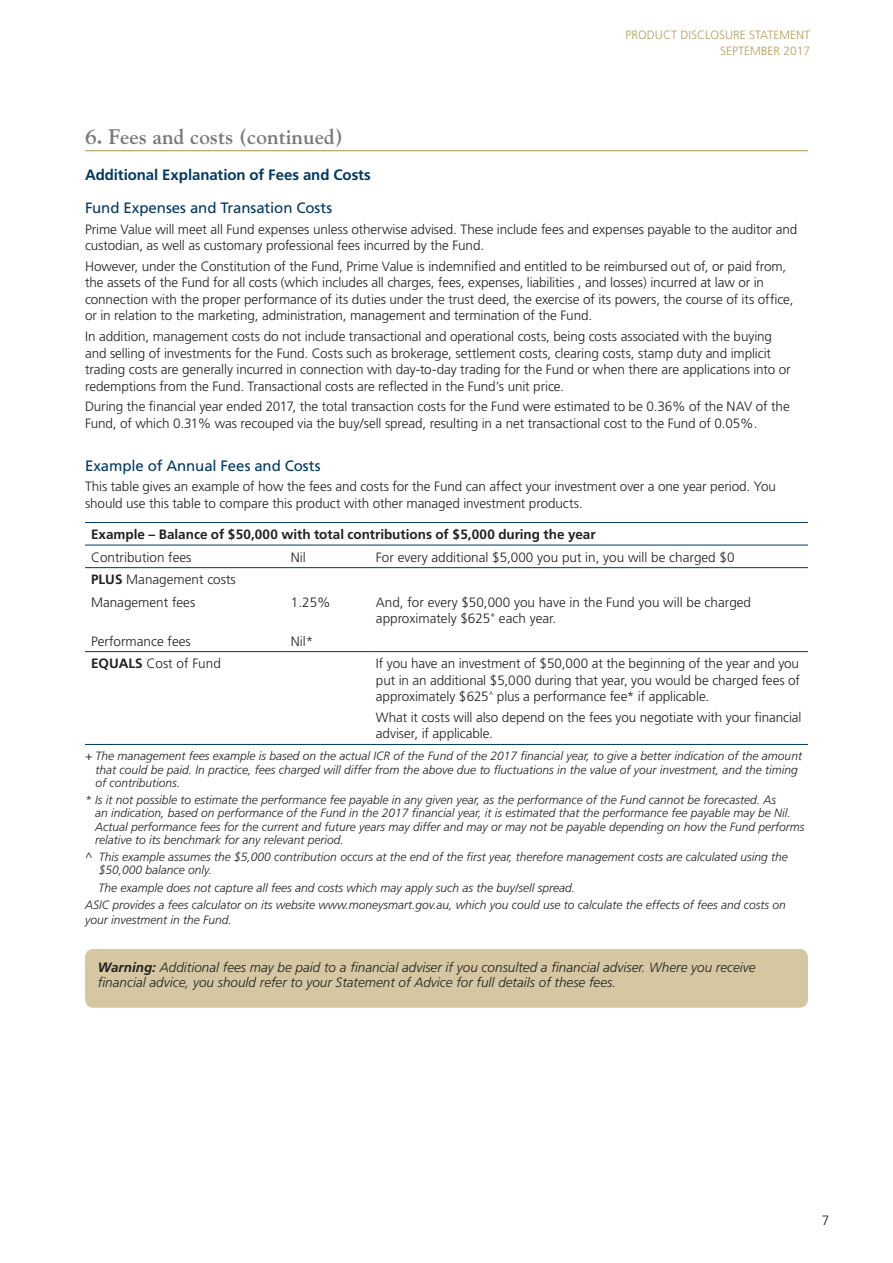
<style>
.page{position:relative;width:893px;height:1263px;background:#fff}
.page>*{position:absolute;margin:0;border:0;box-sizing:border-box;transform-origin:0 0}
.t1{font:700 21px "Goudy";color:#78797a}
.t2{font:15px "Frutiger";letter-spacing:-.005em;color:#003864}
.t3{font:700 15px "Frutiger";letter-spacing:-.005em;color:#003864}
.t4{font:300 13.5px/16.5px "Frutiger";letter-spacing:-.005em;color:#231f20}
.t5{font:italic 300 13.5px/14.9px "Frutiger";color:#231f20}
.t6{font:700 13.5px "Frutiger";color:#231f20}
.t7{font:italic 300 12px/13.2px "Frutiger";color:#231f20}
.t8{font:300 12px/16.2px "Frutiger";color:#b49e5a;text-align:right}
.s1{font-weight:700}
</style>
<div class="page">
<hr style="left:85px;top:150px;width:723px;height:1px;background:#b49e5a">
<hr style="left:85px;top:522px;width:200px;height:1px;background:#003864">
<hr style="left:285px;top:522px;width:85px;height:1px;background:#003864">
<hr style="left:370px;top:522px;width:438px;height:1px;background:#003864">
<hr style="left:85px;top:545px;width:200px;height:1px;background:#003864">
<hr style="left:285px;top:545px;width:85px;height:1px;background:#003864">
<hr style="left:370px;top:545px;width:438px;height:1px;background:#003864">
<hr style="left:85px;top:567px;width:200px;height:1px;background:#003864">
<hr style="left:285px;top:567px;width:85px;height:1px;background:#003864">
<hr style="left:370px;top:567px;width:438px;height:1px;background:#003864">
<hr style="left:85px;top:651px;width:200px;height:1px;background:#003864">
<hr style="left:285px;top:651px;width:85px;height:1px;background:#003864">
<hr style="left:370px;top:651px;width:438px;height:1px;background:#003864">
<hr style="left:85px;top:744px;width:200px;height:1px;background:#003864">
<hr style="left:285px;top:744px;width:85px;height:1px;background:#003864">
<hr style="left:370px;top:744px;width:438px;height:1px;background:#003864">
<div style="left:85px;top:949px;width:723px;height:59px;background:#d5c7a1;border-radius:9px"></div>
<p class="t8" style="left:626px;top:27px;width:186px">PRODUCT DISCLOSURE STATEMENT<br>SEPTEMBER 2017</p>
<h1 class="t1" style="left:85px;top:124px;width:259px">6. Fees and costs (continued)</h1>
<p class="t3" style="left:85px;top:166px;width:287px">Additional Explanation of Fees and Costs</p>
<p class="t2" style="left:85px;top:199px;width:249px">Fund Expenses and Transation Costs</p>
<p class="t4" style="left:85px;top:221px;width:714px">Prime Value will meet all Fund expenses unless otherwise advised. These include fees and expenses payable to the auditor and custodian, as well as customary professional fees incurred by the Fund.</p>
<p class="t4" style="left:85px;top:258px;width:710px">However, under the Constitution of the Fund, Prime Value is indemnified and entitled to be reimbursed out of, or paid from, the assets of the Fund for all costs (which includes all charges, fees, expenses, liabilities , and losses) incurred at law or in connection with the proper performance of its duties under the trust deed, the exercise of its powers, the course of its office, or in relation to the marketing, administration, management and termination of the Fund.</p>
<p class="t4" style="left:85px;top:328px;width:707px">In addition, management costs do not include transactional and operational costs, being costs associated with the buying and selling of investments for the Fund. Costs such as brokerage, settlement costs, clearing costs, stamp duty and implicit trading costs are generally incurred in connection with day-to-day trading for the Fund or when there are applications into or redemptions from the Fund. Transactional costs are reflected in the Fund’s unit price.</p>
<p class="t4" style="left:85px;top:398px;width:706px">During the financial year ended 2017, the total transaction costs for the Fund were estimated to be 0.36% of the NAV of the<br>Fund, of which 0.31% was recouped via the buy/sell spread, resulting in a net transactional cost to the Fund of 0.05%.</p>
<p class="t2" style="left:85px;top:457px;width:237px">Example of Annual Fees and Costs</p>
<p class="t4" style="left:85px;top:478px;width:692px">This table gives an example of how the fees and costs for the Fund can affect your investment over a one year period. You should use this table to compare this product with other managed investment products.</p>
<p class="t6" style="left:91px;top:526px;width:506px">Example – Balance of $50,000 with total contributions of $5,000 during the year</p>
<p class="t4" style="left:91px;top:549px;width:102px">Contribution fees</p>
<p class="t4" style="left:291px;top:549px;width:16px">Nil</p>
<p class="t4" style="left:376px;top:549px;width:360px">For every additional $5,000 you put in, you will be charged $0</p>
<p class="t4" style="left:91px;top:568px;width:146px;line-height:22.6px"><span class="s1">PLUS</span> Management costs<br>Management fees</p>
<p class="t4" style="left:291px;top:594px;width:41px">1.25%</p>
<p class="t4" style="left:376px;top:594px;width:377px">And, for every $50,000 you have in the Fund you will be charged approximately $625<sup>+</sup> each year.</p>
<p class="t4" style="left:91px;top:633px;width:101px">Performance fees</p>
<p class="t4" style="left:291px;top:633px;width:24px">Nil*</p>
<p class="t4" style="left:91px;top:655px;width:131px"><span class="s1">EQUALS</span> Cost of Fund</p>
<p class="t4" style="left:376px;top:655px;width:425px;text-align:justify">If you have an investment of $50,000 at the beginning of the year and you put in an additional $5,000 during that year, you would be charged fees of approximately $625<sup>^</sup> plus a performance fee* if applicable.</p>
<p class="t4" style="left:376px;top:709px;width:427px">What it costs will also depend on the fees you negotiate with your financial adviser, if applicable.</p>
<p class="t7" style="left:96px;top:749px;width:708px;text-indent:-11px">+ The management fees example is based on the actual ICR of the Fund of the 2017 financial year, to give a better indication of the amount that could be paid. In practice, fees charged will differ from the above due to fluctuations in the value of your investment, and the timing of contributions.</p>
<p class="t7" style="left:95px;top:793px;width:711px;text-indent:-10px">* Is it not possible to estimate the performance fee payable in any given year, as the performance of the Fund cannot be forecasted. As<br>an indication, based on performance of the Fund in the 2017 financial year, it is estimated that the performance fee payable may be Nil.<br>Actual performance fees for the current and future years may differ and may or may not be payable depending on how the Fund performs relative to its benchmark for any relevant period.</p>
<p class="t7" style="left:99px;top:850px;width:690px;text-indent:-14px">^ This example assumes the $5,000 contribution occurs at the end of the first year, therefore management costs are calculated using the $50,000 balance only.</p>
<p class="t7" style="left:85px;top:879px;width:702px;line-height:17.4px;text-indent:13px">The example does not capture all fees and costs which may apply such as the buy/sell spread.<br>ASIC provides a fees calculator on its website www.moneysmart.gov.au, which you could use to calculate the effects of fees and costs on</p>
<p class="t7" style="left:85px;top:913px;width:148px">your investment in the Fund.</p>
<p class="t5" style="left:98px;top:960px;width:659px"><span class="s1">Warning:</span> Additional fees may be paid to a financial adviser if you consulted a financial adviser. Where you receive financial advice, you should refer to your Statement of Advice for full details of these fees.</p>
<p class="t4" style="left:822px;top:1212px;width:9px">7</p>
</div>
